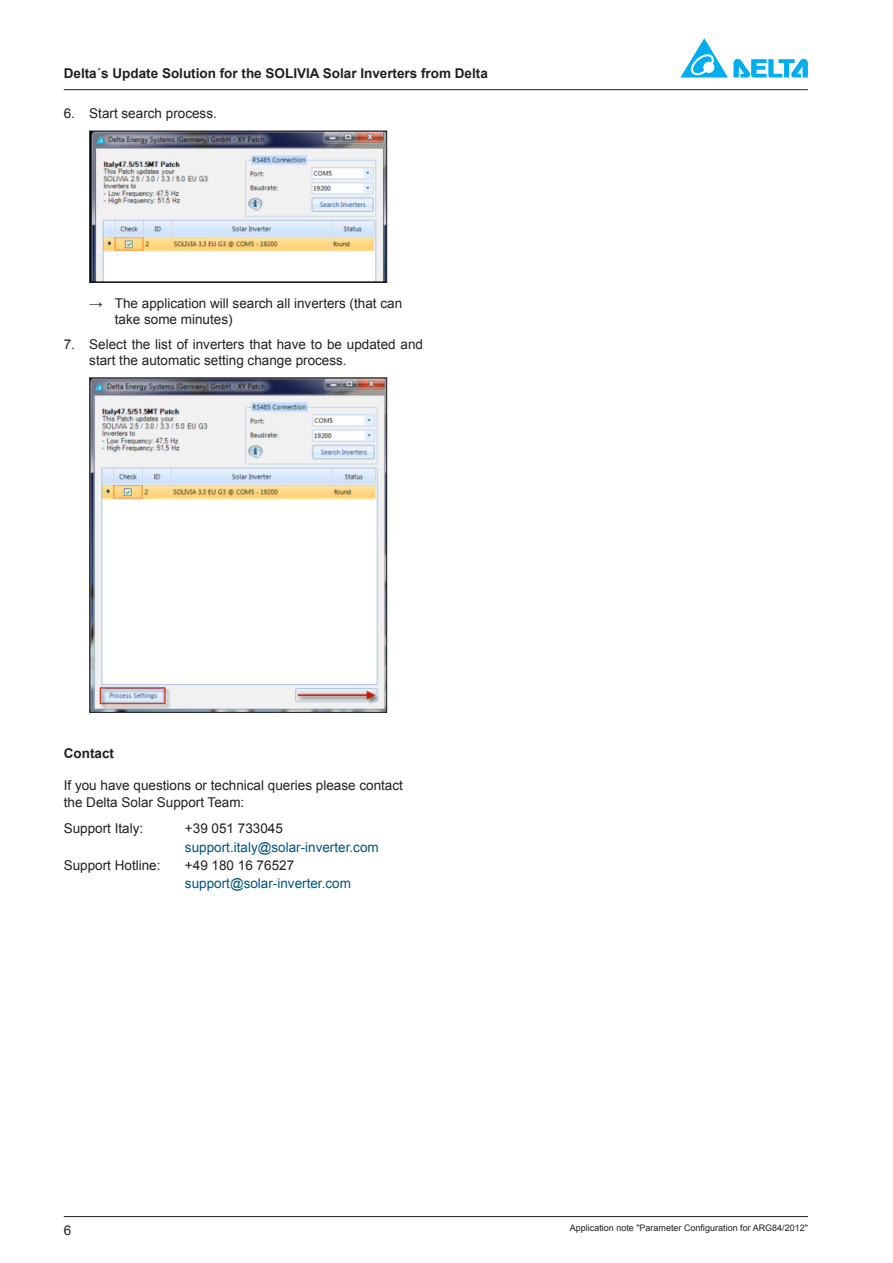
<style>
.page{position:relative;width:893px;height:1263px;background:#fff}
.page>*{position:absolute;margin:0;border:0;box-sizing:border-box;transform-origin:0 0}
.t1{font:13.5px/16.2px "Arial";color:#231f20}
.t2{font:700 13.5px "Arial";color:#231f20}
.t3{font:13.5px "Arial";color:#01557f}
.t4{font:9px "Arial";color:#231f20}
</style>
<div class="page">
<hr style="left:64px;top:89px;width:744px;height:1px;background:#231f20">
<hr style="left:64px;top:1216px;width:744px;height:1px;background:#231f20">
<svg style="left:680px;top:38px;width:128px;height:40px"></svg>
<img style="left:91px;top:133px;width:294px;height:148px">
<div style="left:89px;top:131px;width:298px;height:152px;border:1px solid #231f20"></div>
<img style="left:91px;top:379px;width:294px;height:332px">
<div style="left:89px;top:377px;width:298px;height:336px;border:1px solid #231f20"></div>
<p class="t2" style="left:64px;top:64px;width:426px">Delta´s Update Solution for the SOLIVIA Solar Inverters from Delta</p>
<p class="t1" style="left:64px;top:105px;width:155px">6. Start search process.</p>
<p class="t1" style="left:115px;top:295px;width:289px;text-indent:-26px">→ The application will search all inverters (that can take some minutes)</p>
<p class="t1" style="left:89px;top:336px;width:335px;text-indent:-26px">7. Select the list of inverters that have to be updated and start the automatic setting change process.</p>
<p class="t2" style="left:64px;top:744px;width:52px">Contact</p>
<p class="t1" style="left:64px;top:778px;width:341px">If you have questions or technical queries please contact the Delta Solar Support Team:</p>
<p class="t1" style="left:64px;top:821px;width:81px">Support Italy:</p>
<p class="t1" style="left:185px;top:821px;width:99px">+39 051 733045</p>
<p class="t3" style="left:185px;top:838px;width:195px">support.italy@solar-inverter.com</p>
<p class="t1" style="left:64px;top:857px;width:98px">Support Hotline:</p>
<p class="t1" style="left:185px;top:857px;width:111px">+49 180 16 76527</p>
<p class="t3" style="left:185px;top:875px;width:168px">support@solar-inverter.com</p>
<p class="t1" style="left:64px;top:1222px;width:9px">6</p>
<p class="t4" style="left:570px;top:1222px;width:240px">Application note "Parameter Configuration for ARG84/2012"</p>
</div>
